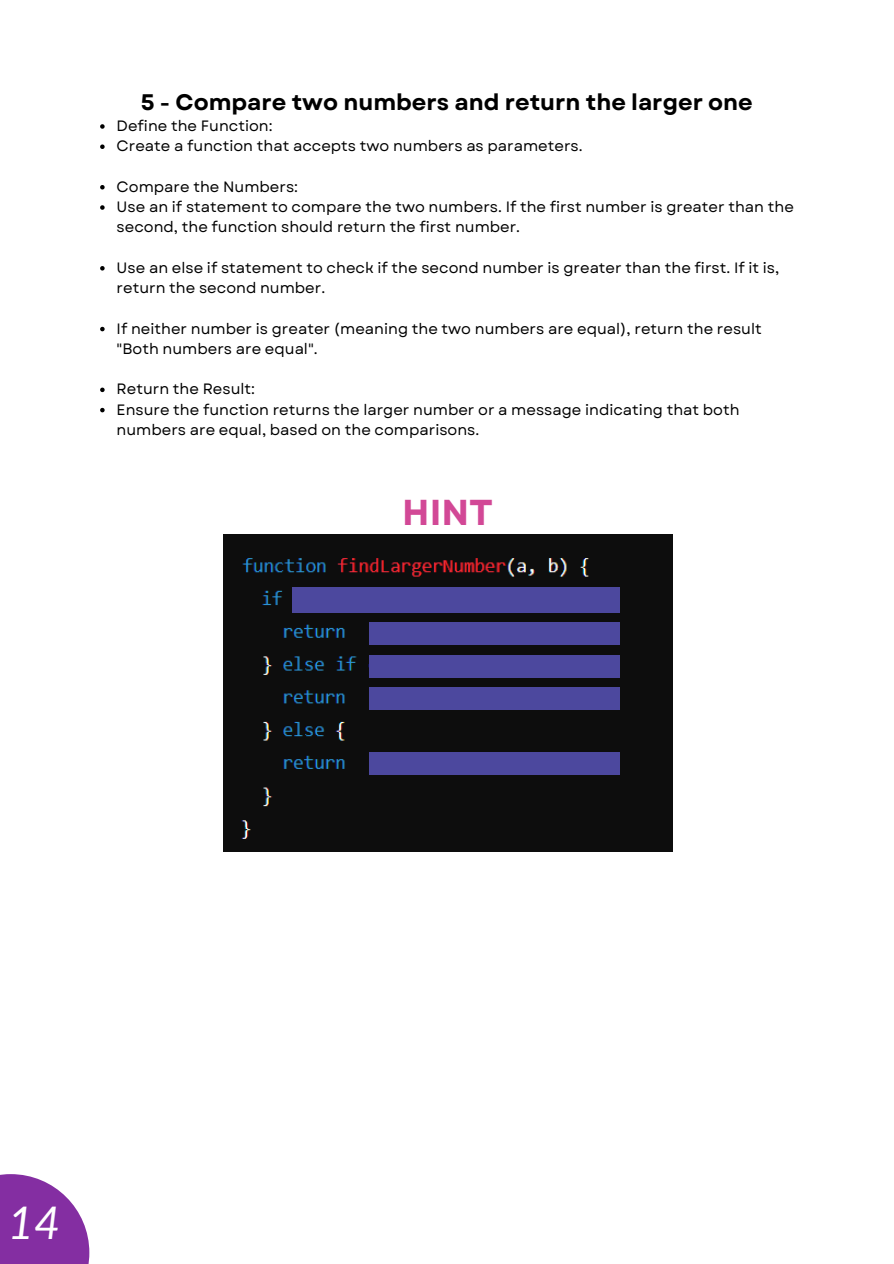
<style>
.page{position:relative;width:894px;height:1264px;background:#fff}
.page>*{position:absolute;margin:0;border:0;box-sizing:border-box;transform-origin:0 0}
.t1{font:italic 45px "Lato";color:#fff}
.t2{font:700 36px "Garet";color:#d24896}
.t3{font:700 22.5px "Garet";color:#000}
.t4{font:15px/20.2px "Garet";color:#000}
</style>
<div class="page">
<svg style="left:100px;top:124px;width:5px;height:5px"></svg>
<svg style="left:100px;top:144px;width:5px;height:5px"></svg>
<svg style="left:100px;top:185px;width:5px;height:4px"></svg>
<svg style="left:100px;top:205px;width:5px;height:5px"></svg>
<svg style="left:100px;top:266px;width:5px;height:4px"></svg>
<svg style="left:100px;top:327px;width:5px;height:4px"></svg>
<svg style="left:100px;top:387px;width:5px;height:5px"></svg>
<svg style="left:100px;top:408px;width:5px;height:4px"></svg>
<div style="left:224px;top:534px;width:447px;height:317px;background:#0d0d0d"></div>
<div style="left:353px;top:616px;width:317px;height:34px;background:#0d0d0d"></div>
<div style="left:358px;top:681px;width:301px;height:34px;background:#0d0d0d"></div>
<div style="left:353px;top:742px;width:317px;height:33px;background:#0d0d0d"></div>
<div style="left:292px;top:587px;width:327px;height:25px;background:#4c489e"></div>
<div style="left:369px;top:622px;width:250px;height:22px;background:#4c489e"></div>
<div style="left:369px;top:655px;width:250px;height:22px;background:#4c489e"></div>
<div style="left:369px;top:687px;width:250px;height:22px;background:#4c489e"></div>
<div style="left:369px;top:753px;width:250px;height:22px;background:#4c489e"></div>
<svg style="left:0;top:1174px;width:89px;height:89px;fill:#842ea2"></svg>
<h2 class="t3" style="left:141px;top:85px;width:613px">5 - Compare two numbers and return the larger one</h2>
<p class="t4" style="left:117px;top:116px;width:157px">Define the Function:</p>
<p class="t4" style="left:117px;top:136px;width:467px">Create a function that accepts two numbers as parameters.</p>
<p class="t4" style="left:117px;top:176px;width:183px">Compare the Numbers:</p>
<p class="t4" style="left:117px;top:197px;width:678px">Use an if statement to compare the two numbers. If the first number is greater than the second, the function should return the first number.</p>
<p class="t4" style="left:117px;top:257px;width:664px">Use an else if statement to check if the second number is greater than the first. If it is, return the second number.</p>
<p class="t4" style="left:117px;top:318px;width:646px">If neither number is greater (meaning the two numbers are equal), return the result "Both numbers are equal".</p>
<p class="t4" style="left:117px;top:379px;width:140px">Return the Result:</p>
<p class="t4" style="left:117px;top:399px;width:624px">Ensure the function returns the larger number or a message indicating that both numbers are equal, based on the comparisons.</p>
<p class="t2" style="left:402px;top:486px;width:92px">HINT</p>
<p class="t1" style="left:8px;top:1194px;width:54px">14</p>
</div>
